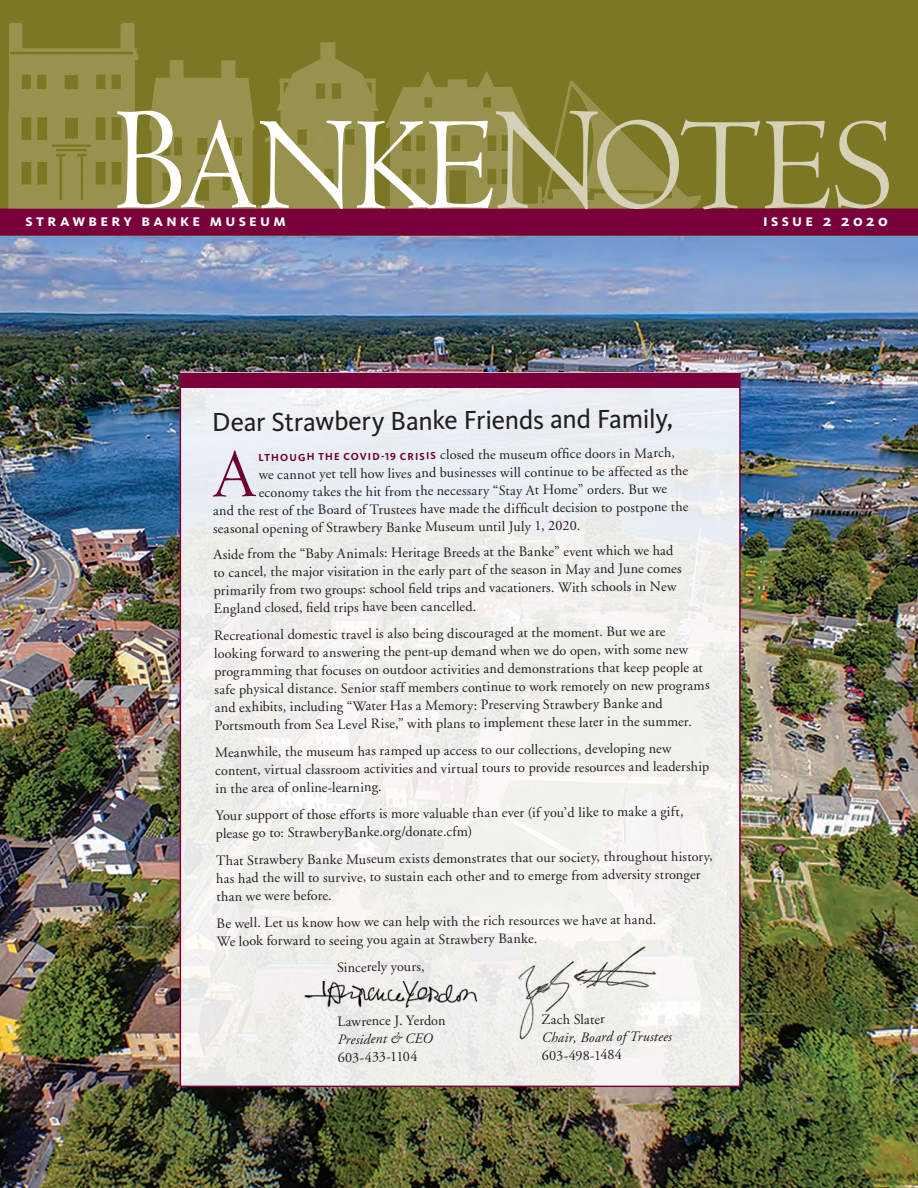
<style>
.page{position:relative;width:918px;height:1188px;background:#fff}
.page>*{position:absolute;margin:0;border:0;box-sizing:border-box;transform-origin:0 0}
.t1{font:136.65px "Centaur";letter-spacing:.005em;color:#fff;scale:.91 1}
.black_sidebar_head{font:27px "Kievit OT";color:#231f20}
.t2{font:700 16.5px "Kievit OT";letter-spacing:.2em;color:#fff}
.t3{font:14.25px/18px "Adobe Garamond";color:#231f20}
.t4{font:italic 14.25px "Adobe Garamond";letter-spacing:.01em;color:#231f20}
.t5{font:14.25px "Adobe Garamond";letter-spacing:-.02em;color:#231f20}
.t6{font:700 10.5px "Kievit OT";color:#6f0033}
.s1{font-size:152.1px}
.s2{font-size:152.1px;color:#d4d1b7}
.s3{color:#d4d1b7}
</style>
<div class="page">
<img style="left:0;top:236px;width:918px;height:952px">
<div style="left:180px;top:373px;width:560px;height:714px;background:#eff0ec"></div>
<div style="left:0;top:0;width:918px;height:236px;background:#7b7725"></div>
<div style="left:0;top:208px;width:918px;height:28px;background:#7a003b"></div>
<img style="left:4px;top:23px;width:698px;height:186px">
<div style="left:0;top:0;width:9px;height:110px;background:#7b7725"></div>
<img style="left:304px;top:981px;width:174px;height:30px">
<img style="left:511px;top:945px;width:151px;height:97px">
<div style="left:180px;top:373px;width:560px;height:15px;background:#7a003b"></div>
<svg style="left:212px;top:450px;width:44px;height:31px"></svg>
<p class="t1" style="left:114px;top:91px;width:856px"><span class="s1">B</span>ANKE<span class="s2">N</span><span class="s3">OTES</span></p>
<p class="t2" style="left:763px;top:211px;width:126px">issue 2 2020</p>
<p class="t2" style="left:26px;top:211px;width:262px">strawbery banke museum</p>
<p class="black_sidebar_head" style="left:212px;top:409px;width:462px;rotate:-1deg">Dear Strawbery Banke Friends and Family,</p>
<p class="t6" style="left:258px;top:452px;width:179px;rotate:-1deg">LTHOUGH THE COVID-19 CRISIS</p>
<p class="t3" style="left:440px;top:445px;width:236px">closed the museum office doors in March,</p>
<p class="t3" style="left:259px;top:464px;width:431px">we cannot yet tell how lives and businesses will continue to be affected as the</p>
<p class="t3" style="left:259px;top:482px;width:410px">economy takes the hit from the necessary “Stay At Home” orders. But we</p>
<p class="t3" style="left:213px;top:500px;width:477px">and the rest of the Board of Trustees have made the difficult decision to postpone the</p>
<p class="t3" style="left:213px;top:519px;width:369px">seasonal opening of Strawbery Banke Museum until July 1, 2020.</p>
<p class="t3" style="left:213px;top:544px;width:470px">Aside from the “Baby Animals: Heritage Breeds at the Banke” event which we had to cancel, the major visitation in the early part of the season in May and June comes primarily from two groups: school field trips and vacationers. With schools in New England closed, field trips have been cancelled.</p>
<p class="t3" style="left:214px;top:625px;width:497px">Recreational domestic travel is also being discouraged at the moment. But we are looking forward to answering the pent-up demand when we do open, with some new programming that focuses on outdoor activities and demonstrations that keep people at safe physical distance. Senior staff members continue to work remotely on new programs and exhibits, including “Water Has a Memory: Preserving Strawbery Banke and Portsmouth from Sea Level Rise,” with plans to implement these later in the summer.</p>
<p class="t3" style="left:215px;top:741px;width:496px;line-height:18.6px">Meanwhile, the museum has ramped up access to our collections, developing new content, virtual classroom activities and virtual tours to provide resources and leadership in the area of online-learning.</p>
<p class="t3" style="left:216px;top:804px;width:469px;line-height:18.9px">Your support of those efforts is more valuable than ever (if you’d like to make a gift, please go to: StrawberyBanke.org/donate.cfm)</p>
<p class="t3" style="left:216px;top:849px;width:498px">That Strawbery Banke Museum exists demonstrates that our society, throughout history, has had the will to survive, to sustain each other and to emerge from adversity stronger</p>
<p class="t3" style="left:216px;top:887px;width:117px">than we were before.</p>
<p class="t3" style="left:217px;top:912px;width:441px;line-height:18.6px">Be well. Let us know how we can help with the rich resources we have at hand.<br>We look forward to seeing you again at Strawbery Banke.</p>
<p class="t3" style="left:337px;top:958px;width:89px">Sincerely yours,</p>
<p class="t3" style="left:338px;top:1012px;width:110px">Lawrence J. Yerdon</p>
<p class="t3" style="left:542px;top:1011px;width:65px">Zach Slater</p>
<p class="t4" style="left:338px;top:1031px;width:97px">President &amp; CEO</p>
<p class="t4" style="left:542px;top:1029px;width:132px">Chair, Board of Trustees</p>
<p class="t5" style="left:338px;top:1049px;width:81px">603-433-1104</p>
<p class="t3" style="left:542px;top:1046px;width:82px">603-498-1484</p>
</div>
